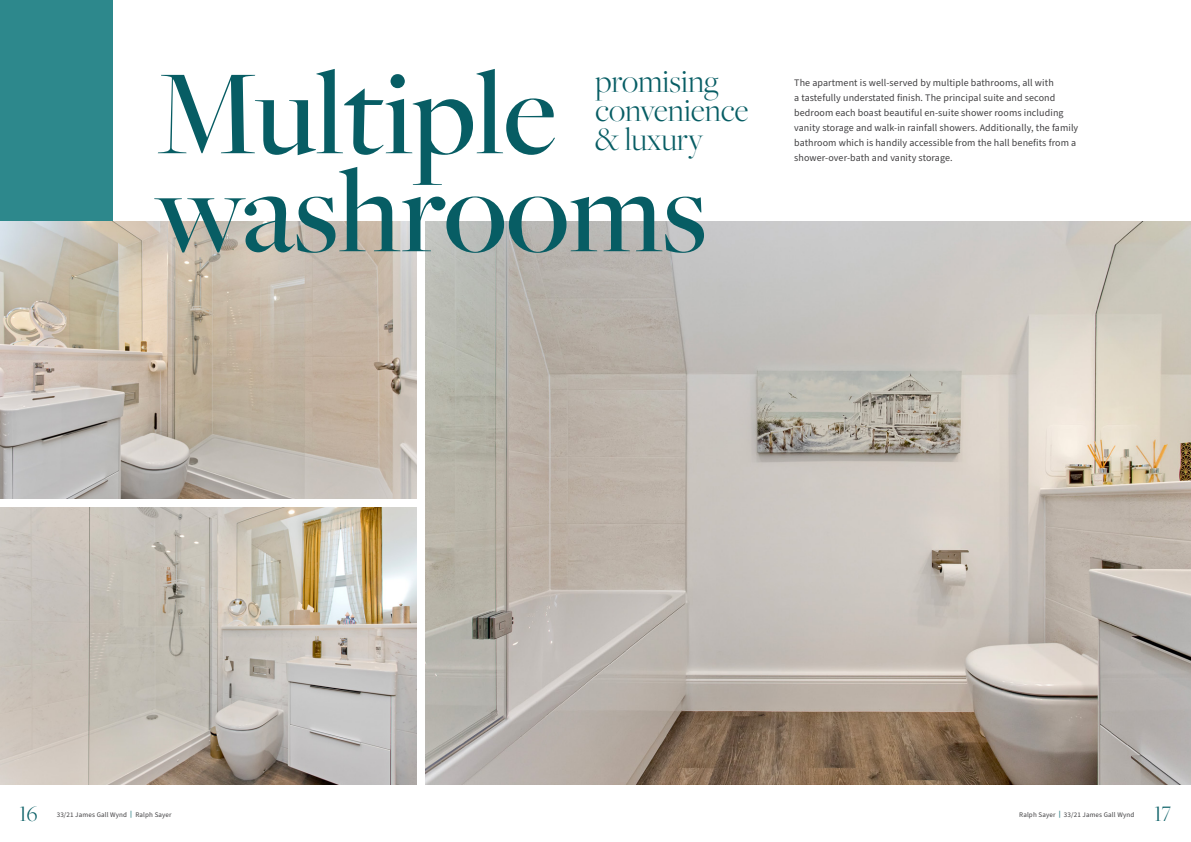
<style>
.page{position:relative;width:1191px;height:842px;background:#fff}
.page>*{position:absolute;margin:0;border:0;box-sizing:border-box;transform-origin:0 0}
.t1{font:500 125.3px/98px "Freight Big Pro";color:#075d64}
.t2{font:300 34px/29px "Freight Big Pro";color:#075d64}
.t3{font:300 23px "Freight Big Pro";color:#075d64}
.t4{font:10px/15px "Source Sans Pro";letter-spacing:.01em;color:#414042}
.t5{font:7px "Source Sans Pro";letter-spacing:.02em;color:#414042}
.s1{font-weight:900;color:#499094}
</style>
<div class="page">
<img style="left:425px;top:221px;width:765px;height:564px">
<div style="left:0;top:0;width:112px;height:421px;background:#2d888c"></div>
<img style="left:0;top:221px;width:417px;height:278px">
<img style="left:0;top:507px;width:417px;height:278px">
<p class="t1" style="left:155px;top:61px;width:553px">Multiple washrooms</p>
<p class="t4" style="left:794px;top:76px;width:286px">The apartment is well-served by multiple bathrooms, all with<br>a tastefully understated finish. The principal suite and second bedroom each boast beautiful en-suite shower rooms including vanity storage and walk-in rainfall showers. Additionally, the family bathroom which is handily accessible from the hall benefits from a shower-over-bath and vanity storage.</p>
<p class="t2" style="left:595px;top:66px;width:154px">promising convenience</p>
<p class="t2" style="left:595px;top:124px;width:109px">&amp; luxury</p>
<h3 class="t3" style="left:19px;top:798px;width:20px">16</h3>
<p class="t5" style="left:57px;top:810px;width:116px">33/21 James Gall Wynd <span class="s1">|</span> Ralph Sayer</p>
<p class="t5" style="left:1019px;top:810px;width:116px">Ralph Sayer <span class="s1">|</span> 33/21 James Gall Wynd</p>
<h3 class="t3" style="left:1154px;top:798px;width:18px">17</h3>
</div>
